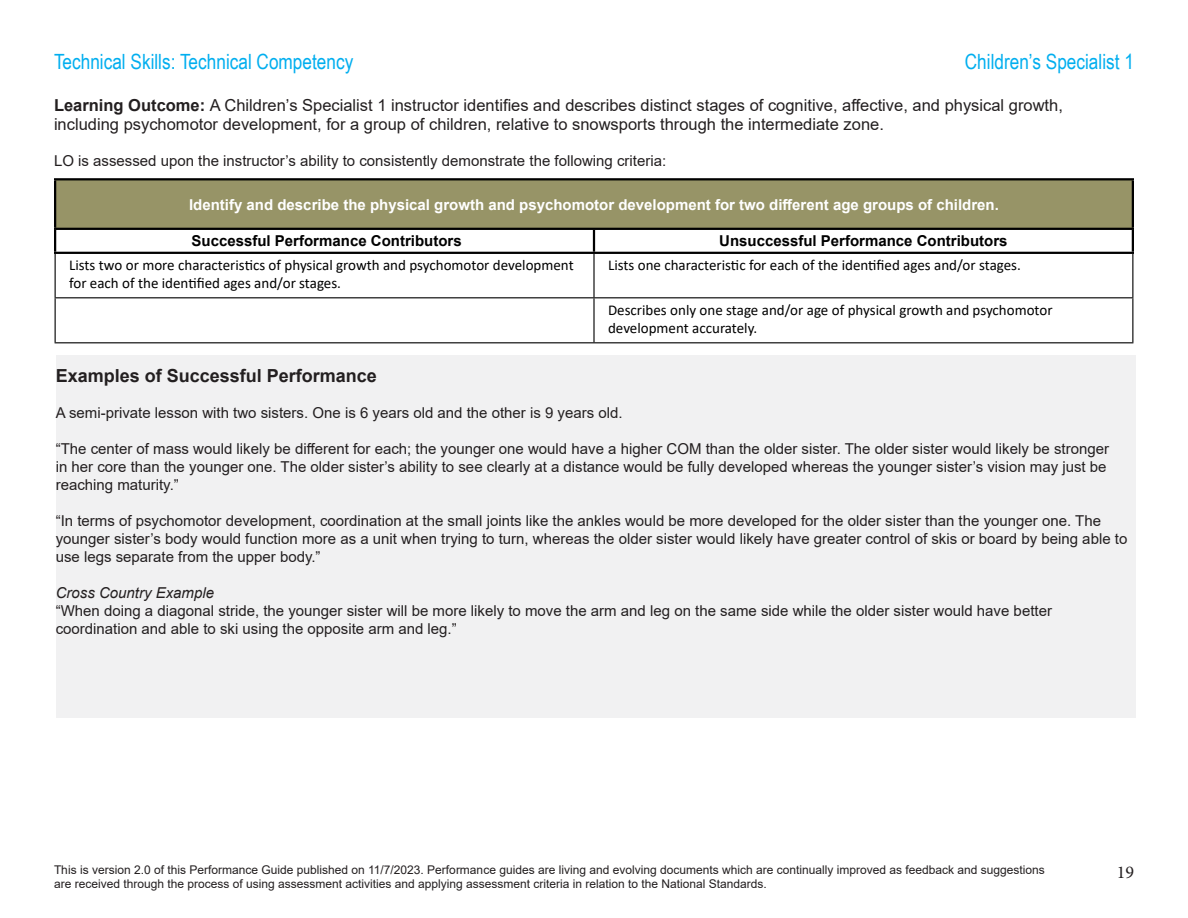
<style>
.page{position:relative;width:1188px;height:918px;background:#fff}
.page>*{position:absolute;margin:0;border:0;box-sizing:border-box;transform-origin:0 0}
.t1{font:21px "Arial Narrow";color:#00aeef}
.t2{font:700 18px "Arial";color:#231f20}
.t3{font:18px "Minion Pro";color:#231f20}
.t4{font:16.5px/19.8px "Arial";color:#231f20}
.t5{font:15px/18px "Arial";color:#231f20}
.t6{font:15px/18px "Calibri";color:#000}
.t7{font:700 15px "Arial";color:#fff}
.t8{font:700 15px "Arial";color:#000}
.t9{font:italic 15px "Arial";color:#231f20}
.t10{font:12px/14.4px "Arial";color:#231f20}
.s1{font-weight:700}
</style>
<div class="page">
<div style="left:55px;top:179px;width:1078px;height:50px;background:#979467"></div>
<svg style="left:56px;top:230px;width:1076px;height:22px"></svg>
<hr style="left:1132px;top:180px;width:2px;height:48px;background:#000">
<hr style="left:54px;top:180px;width:2px;height:48px;background:#000">
<hr style="left:54px;top:230px;width:2px;height:22px;background:#000">
<hr style="left:54px;top:178px;width:540px;height:2px;background:#000">
<hr style="left:594px;top:178px;width:540px;height:2px;background:#000">
<hr style="left:593px;top:230px;width:2px;height:22px;background:#000">
<hr style="left:1132px;top:230px;width:2px;height:22px;background:#000">
<hr style="left:54px;top:228px;width:540px;height:2px;background:#000">
<hr style="left:594px;top:228px;width:540px;height:2px;background:#000">
<hr style="left:54px;top:252px;width:540px;height:2px;background:#000">
<hr style="left:594px;top:252px;width:540px;height:2px;background:#000">
<hr style="left:55px;top:297px;width:539px;height:1px;background:#000">
<hr style="left:594px;top:297px;width:539px;height:1px;background:#000">
<hr style="left:55px;top:342px;width:539px;height:1px;background:#000">
<hr style="left:594px;top:342px;width:539px;height:1px;background:#000">
<hr style="left:55px;top:254px;width:1px;height:43px;background:#000">
<hr style="left:55px;top:298px;width:1px;height:44px;background:#000">
<hr style="left:593px;top:254px;width:2px;height:43px;background:#000">
<hr style="left:1132px;top:254px;width:1px;height:43px;background:#000">
<hr style="left:593px;top:298px;width:2px;height:44px;background:#000">
<hr style="left:1132px;top:298px;width:1px;height:44px;background:#000">
<div style="left:56px;top:356px;width:1080px;height:362px;background:#f1f1f2"></div>
<p class="t1" style="left:54px;top:46px;width:301px">Technical Skills: Technical Competency</p>
<h1 class="t1" style="left:965px;top:46px;width:171px">Children’s Specialist 1</h1>
<p class="t4" style="left:54px;top:95px;width:1010px"><span class="s1">Learning Outcome:</span> A Children’s Specialist 1 instructor identifies and describes distinct stages of cognitive, affective, and physical growth, including psychomotor development, for a group of children, relative to snowsports through the intermediate zone.</p>
<p class="t5" style="left:54px;top:152px;width:614px">LO is assessed upon the instructor’s ability to consistently demonstrate the following criteria:</p>
<p class="t7" style="left:189px;top:194px;width:811px">Identify and describe the physical growth and psychomotor development for two different age groups of children.</p>
<p class="t8" style="left:192px;top:230px;width:272px">Successful Performance Contributors</p>
<p class="t8" style="left:719px;top:230px;width:290px">Unsuccessful Performance Contributors</p>
<p class="t6" style="left:69px;top:256px;width:506px">Lists two or more characteristics of physical growth and psychomotor development for each of the identified ages and/or stages.</p>
<p class="t6" style="left:608px;top:256px;width:414px">Lists one characteristic for each of the identified ages and/or stages.</p>
<p class="t6" style="left:608px;top:301px;width:446px">Describes only one stage and/or age of physical growth and psychomotor development accurately.</p>
<p class="t2" style="left:56px;top:363px;width:323px">Examples of Successful Performance</p>
<p class="t5" style="left:56px;top:403px;width:568px">A semi-private lesson with two sisters. One is 6 years old and the other is 9 years old.</p>
<p class="t5" style="left:56px;top:439px;width:1055px">“The center of mass would likely be different for each; the younger one would have a higher COM than the older sister. The older sister would likely be stronger in her core than the younger one. The older sister’s ability to see clearly at a distance would be fully developed whereas the younger sister’s vision may just be reaching maturity.”</p>
<p class="t5" style="left:56px;top:511px;width:1073px">“In terms of psychomotor development, coordination at the small joints like the ankles would be more developed for the older sister than the younger one. The younger sister’s body would function more as a unit when trying to turn, whereas the older sister would likely have greater control of skis or board by being able to use legs separate from the upper body.”</p>
<p class="t9" style="left:56px;top:583px;width:160px">Cross Country Example</p>
<p class="t5" style="left:56px;top:601px;width:998px">“When doing a diagonal stride, the younger sister will be more likely to move the arm and leg on the same side while the older sister would have better coordination and able to ski using the opposite arm and leg.”</p>
<p class="t10" style="left:54px;top:862px;width:992px">This is version 2.0 of this Performance Guide published on 11/7/2023. Performance guides are living and evolving documents which are continually improved as feedback and suggestions are received through the process of using assessment activities and applying assessment criteria in relation to the National Standards.</p>
<p class="t3" style="left:1117px;top:860px;width:19px">19</p>
</div>
